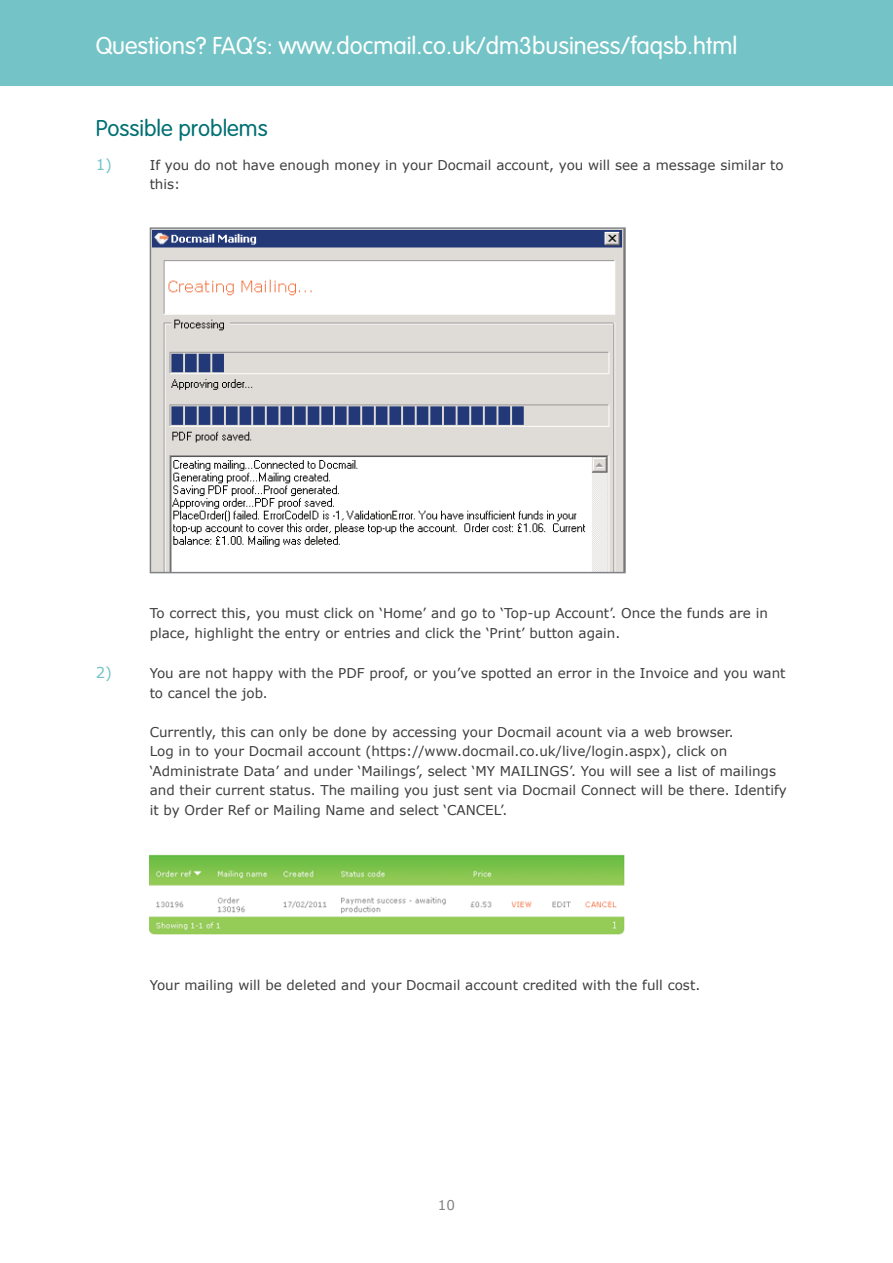
<style>
.page{position:relative;width:893px;height:1263px;background:#fff}
.page>*{position:absolute;margin:0;border:0;box-sizing:border-box;transform-origin:0 0}
.t1{font:300 24px "VAG Rounded";color:#fff}
.t2{font:300 22.5px "VAG Rounded";color:#007072}
.t3{font:15px "Verdana";color:#74c4c7}
.t4{font:13.5px/19.5px "Verdana";color:#3e3e3f}
.t5{font:13.5px "Verdana";color:#808285}
</style>
<div class="page">
<img style="left:153px;top:230px;width:470px;height:340px">
<div style="left:150px;top:227px;width:476px;height:346px;border:2px solid #808285"></div>
<img style="left:150px;top:854px;width:474px;height:80px">
<div style="left:0;top:0;width:893px;height:85px;background:#74c4c7"></div>
<h1 class="t1" style="left:96px;top:32px;width:643px">Questions? FAQ’s: www.docmail.co.uk/dm3business/faqsb.html</h1>
<h2 class="t2" style="left:96px;top:115px;width:174px">Possible problems</h2>
<p class="t3" style="left:96px;top:154px;width:18px">1)</p>
<p class="t4" style="left:150px;top:155px;width:636px">If you do not have enough money in your Docmail account, you will see a message similar to this:</p>
<p class="t4" style="left:150px;top:604px;width:620px">To correct this, you must click on ‘Home’ and go to ‘Top-up Account’. Once the funds are in place, highlight the entry or entries and click the ‘Print’ button again.</p>
<p class="t3" style="left:96px;top:663px;width:18px">2)</p>
<p class="t4" style="left:150px;top:664px;width:637px">You are not happy with the PDF proof, or you’ve spotted an error in the Invoice and you want to cancel the job.</p>
<p class="t4" style="left:150px;top:722px;width:638px">Currently, this can only be done by accessing your Docmail acount via a web browser.<br>Log in to your Docmail account (https://www.docmail.co.uk/live/login.aspx), click on ‘Administrate Data’ and under ‘Mailings’, select ‘MY MAILINGS’. You will see a list of mailings and their current status. The mailing you just sent via Docmail Connect will be there. Identify it by Order Ref or Mailing Name and select ‘CANCEL’.</p>
<p class="t4" style="left:150px;top:976px;width:552px">Your mailing will be deleted and your Docmail account credited with the full cost.</p>
<p class="t5" style="left:438px;top:1196px;width:19px">10</p>
</div>
